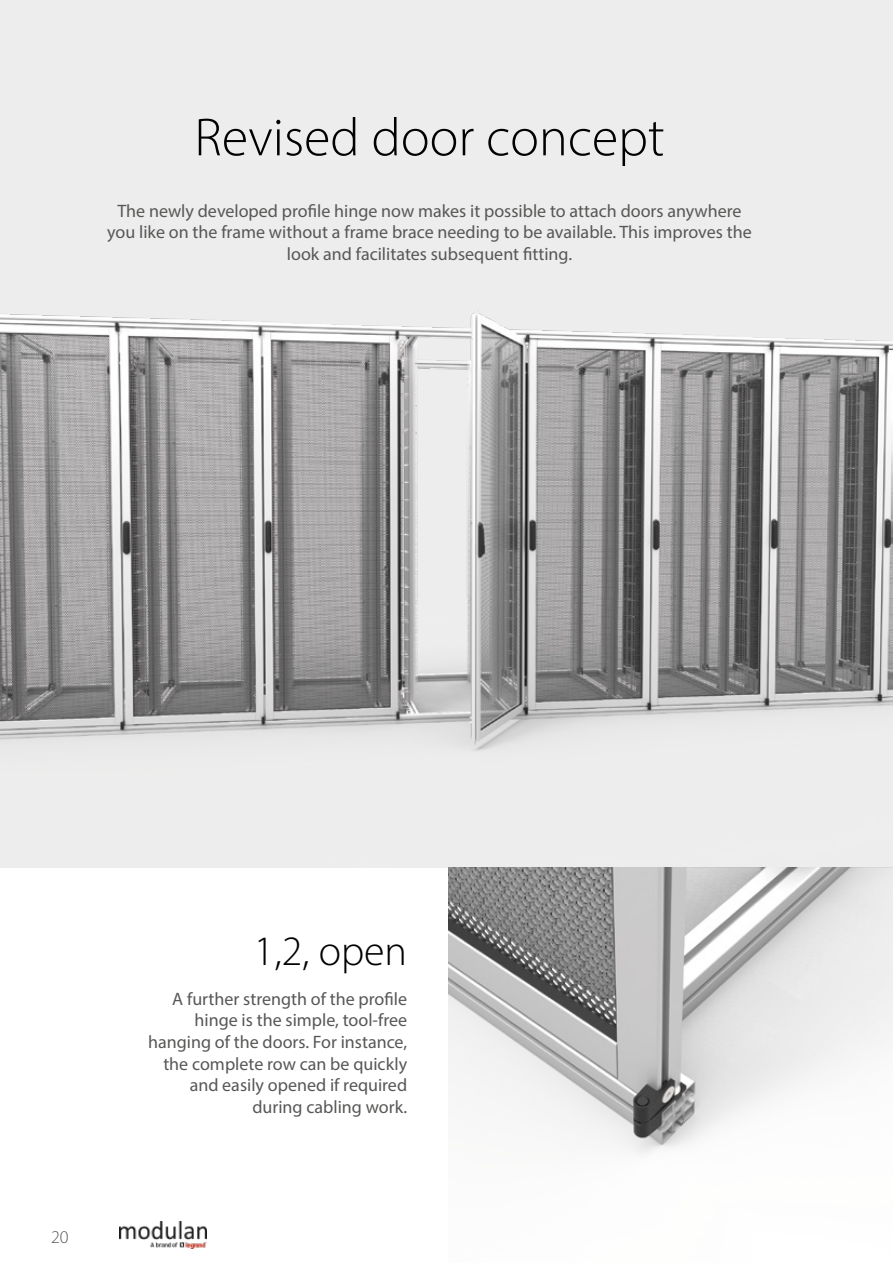
<style>
.page{position:relative;width:893px;height:1263px;background:#fff}
.page>*{position:absolute;margin:0;border:0;box-sizing:border-box;transform-origin:0 0}
.t1{font:300 54px "Myriad Pro";color:#000}
.t2{font:300 42px "Myriad Pro";color:#000}
.t3{font:18px/21.6px "Myriad Pro";color:#575756;text-align:center}
.t4{font:300 18px "Myriad Pro";color:#575756}
</style>
<div class="page">
<div style="left:0;top:0;width:893px;height:867px;background:#ededed"></div>
<img style="left:0;top:311px;width:893px;height:440px">
<img style="left:449px;top:867px;width:444px;height:287px">
<img style="left:119px;top:1221px;width:87px;height:27px">
<h1 class="t1" style="left:194px;top:105px;width:472px">Revised door concept</h1>
<p class="t3" style="left:107px;top:199px;width:646px">The newly developed profile hinge now makes it possible to attach doors anywhere you like on the frame without a frame brace needing to be available. This improves the look and facilitates subsequent fitting.</p>
<p class="t4" style="left:51px;top:1226px;width:19px">20</p>
<h2 class="t2" style="left:254px;top:926px;width:155px">1,2, open</h2>
<p class="t3" style="left:148px;top:987px;width:260px;text-align:right">A further strength of the profile hinge is the simple, tool-free hanging of the doors. For instance, the complete row can be quickly and easily opened if required during cabling work.</p>
</div>
